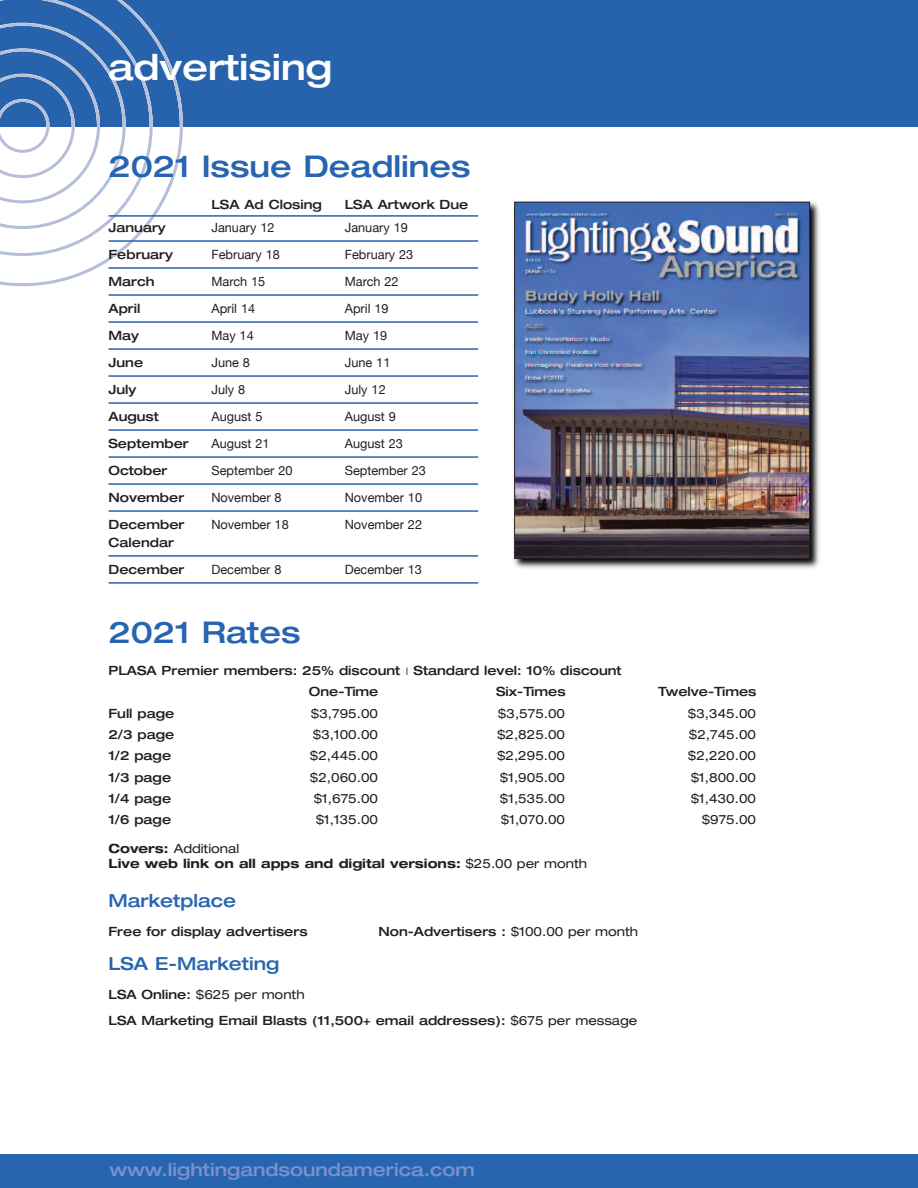
<style>
.page{position:relative;width:918px;height:1188px;background:#fff}
.page>*{position:absolute;margin:0;border:0;box-sizing:border-box;transform-origin:0 0}
.t1{font:500 expanded 36px "Helvetica Neue";color:#fff}
.t2{font:500 expanded 30px "Helvetica Neue";color:#2765b1}
.t3{font:500 expanded 18px "Helvetica Neue";color:#7c91c9}
.t4{font:500 expanded 18px "Helvetica Neue";color:#2765b1}
.t5{font:500 expanded 12.75px/27px "Helvetica Neue";color:#231f20}
.t6{font:12.75px "Helvetica Neue";color:#231f20}
.t7{font:expanded 12.75px "Helvetica Neue";color:#231f20}
.t8{font:700 expanded 12.75px/15.3px "Helvetica Neue";color:#231f20}
.s1{font-family:"Lucida Grande";font-weight:400;font-stretch:normal}
.s2{font-weight:400}
</style>
<div class="page">
<div style="left:0;top:0;width:918px;height:127px;background:#2763ac"></div>
<svg style="left:0;top:0;width:183px;height:286px"></svg>
<div style="left:0;top:1154px;width:918px;height:34px;background:#2765b1"></div>
<hr style="left:109px;top:215px;width:369px;height:2px;background:#2765b1">
<hr style="left:109px;top:240px;width:369px;height:2px;background:#2765b1">
<hr style="left:109px;top:267px;width:369px;height:2px;background:#2765b1">
<hr style="left:109px;top:294px;width:369px;height:2px;background:#2765b1">
<hr style="left:109px;top:321px;width:369px;height:2px;background:#2765b1">
<hr style="left:109px;top:348px;width:369px;height:2px;background:#2765b1">
<hr style="left:109px;top:375px;width:369px;height:2px;background:#2765b1">
<hr style="left:109px;top:402px;width:369px;height:2px;background:#2765b1">
<hr style="left:109px;top:429px;width:369px;height:2px;background:#2765b1">
<hr style="left:109px;top:456px;width:369px;height:2px;background:#2765b1">
<hr style="left:109px;top:483px;width:369px;height:2px;background:#2765b1">
<hr style="left:109px;top:510px;width:369px;height:2px;background:#2765b1">
<hr style="left:109px;top:555px;width:369px;height:2px;background:#2765b1">
<hr style="left:109px;top:582px;width:369px;height:2px;background:#2765b1">
<img style="left:513px;top:201px;width:307px;height:368px">
<img style="left:516px;top:204px;width:292px;height:353px">
<div style="left:514px;top:202px;width:296px;height:357px;border:1px solid #231f20"></div>
<h1 class="t1" style="left:108px;top:55px;width:226px">advertising</h1>
<h2 class="t2" style="left:109px;top:156px;width:363px">2021 Issue Deadlines</h2>
<p class="t5" style="left:211px;top:192px;width:112px">LSA Ad Closing</p>
<p class="t5" style="left:345px;top:192px;width:125px">LSA Artwork Due</p>
<p class="t5" style="left:109px;top:215px;width:59px">January</p>
<p class="t6" style="left:211px;top:220px;width:65px">January 12</p>
<p class="t6" style="left:345px;top:220px;width:65px">January 19</p>
<p class="t5" style="left:109px;top:242px;width:66px">February</p>
<p class="t6" style="left:211px;top:247px;width:70px">February 18</p>
<p class="t6" style="left:345px;top:247px;width:70px">February 23</p>
<p class="t5" style="left:109px;top:269px;width:48px">March</p>
<p class="t6" style="left:211px;top:274px;width:55px">March 15</p>
<p class="t6" style="left:345px;top:274px;width:55px">March 22</p>
<p class="t5" style="left:109px;top:296px;width:33px">April</p>
<p class="t6" style="left:211px;top:301px;width:45px">April 14</p>
<p class="t6" style="left:345px;top:301px;width:45px">April 19</p>
<p class="t5" style="left:109px;top:323px;width:32px">May</p>
<p class="t6" style="left:211px;top:328px;width:44px">May 14</p>
<p class="t6" style="left:345px;top:328px;width:44px">May 19</p>
<p class="t5" style="left:109px;top:350px;width:36px">June</p>
<p class="t6" style="left:211px;top:355px;width:40px">June 8</p>
<p class="t6" style="left:345px;top:355px;width:47px">June 11</p>
<p class="t5" style="left:109px;top:377px;width:29px">July</p>
<p class="t6" style="left:211px;top:382px;width:35px">July 8</p>
<p class="t6" style="left:345px;top:382px;width:42px">July 12</p>
<p class="t5" style="left:109px;top:405px;width:52px">August</p>
<p class="t6" style="left:211px;top:409px;width:53px">August 5</p>
<p class="t6" style="left:345px;top:409px;width:53px">August 9</p>
<p class="t5" style="left:109px;top:432px;width:82px">September</p>
<p class="t6" style="left:211px;top:436px;width:60px">August 21</p>
<p class="t6" style="left:345px;top:436px;width:60px">August 23</p>
<p class="t5" style="left:109px;top:459px;width:60px">October</p>
<p class="t6" style="left:211px;top:463px;width:83px">September 20</p>
<p class="t6" style="left:345px;top:463px;width:83px">September 23</p>
<p class="t5" style="left:109px;top:486px;width:77px">November</p>
<p class="t6" style="left:211px;top:490px;width:72px">November 8</p>
<p class="t6" style="left:345px;top:490px;width:79px">November 10</p>
<p class="t5" style="left:109px;top:513px;width:78px">December</p>
<p class="t6" style="left:211px;top:517px;width:79px">November 18</p>
<p class="t6" style="left:345px;top:517px;width:79px">November 22</p>
<p class="t5" style="left:109px;top:530px;width:78px">Calendar<br>December</p>
<p class="t6" style="left:211px;top:562px;width:72px">December 8</p>
<p class="t6" style="left:345px;top:562px;width:79px">December 13</p>
<h2 class="t2" style="left:109px;top:622px;width:194px">2021 Rates</h2>
<p class="t5" style="left:309px;top:661px;width:314px;line-height:21.3px;text-indent:-200px">PLASA Premier members: 25% discount <span class="s1">׀</span> Standard level: 10% discount<br>One-Time</p>
<p class="t5" style="left:496px;top:680px;width:71px">Six-Times</p>
<p class="t5" style="left:658px;top:680px;width:100px">Twelve-Times</p>
<p class="t5" style="left:109px;top:701px;width:67px">Full page</p>
<p class="t7" style="left:311px;top:709px;width:69px">$3,795.00</p>
<p class="t7" style="left:498px;top:709px;width:69px">$3,575.00</p>
<p class="t7" style="left:688px;top:709px;width:70px">$3,345.00</p>
<p class="t5" style="left:109px;top:722px;width:67px">2/3 page</p>
<p class="t7" style="left:313px;top:730px;width:67px">$3,100.00</p>
<p class="t7" style="left:497px;top:730px;width:70px">$2,825.00</p>
<p class="t7" style="left:689px;top:730px;width:69px">$2,745.00</p>
<p class="t5" style="left:109px;top:744px;width:64px">1/2 page</p>
<p class="t7" style="left:310px;top:751px;width:70px">$2,445.00</p>
<p class="t7" style="left:497px;top:751px;width:70px">$2,295.00</p>
<p class="t7" style="left:688px;top:751px;width:70px">$2,220.00</p>
<p class="t5" style="left:109px;top:765px;width:64px">1/3 page</p>
<p class="t7" style="left:310px;top:773px;width:70px">$2,060.00</p>
<p class="t7" style="left:500px;top:773px;width:67px">$1,905.00</p>
<p class="t7" style="left:691px;top:773px;width:67px">$1,800.00</p>
<p class="t5" style="left:109px;top:786px;width:64px">1/4 page</p>
<p class="t7" style="left:314px;top:794px;width:66px">$1,675.00</p>
<p class="t7" style="left:500px;top:794px;width:67px">$1,535.00</p>
<p class="t7" style="left:691px;top:794px;width:67px">$1,430.00</p>
<p class="t5" style="left:109px;top:808px;width:64px">1/6 page</p>
<p class="t7" style="left:316px;top:815px;width:64px">$1,135.00</p>
<p class="t7" style="left:501px;top:815px;width:66px">$1,070.00</p>
<p class="t7" style="left:702px;top:815px;width:56px">$975.00</p>
<p class="t8" style="left:109px;top:842px;width:480px">Covers: <span class="s2">Additional<br></span>Live web link on all apps and digital versions: <span class="s2">$25.00 per month</span></p>
<h3 class="t4" style="left:109px;top:894px;width:129px">Marketplace</h3>
<p class="t5" style="left:109px;top:919px;width:201px">Free for display advertisers</p>
<p class="t5" style="left:379px;top:919px;width:261px">Non-Advertisers : <span class="s2">$100.00 per month</span></p>
<h3 class="t4" style="left:109px;top:957px;width:172px">LSA E-Marketing</h3>
<p class="t5" style="left:109px;top:983px;width:530px;line-height:26.1px">LSA Online: <span class="s2">$625 per month<br></span>LSA Marketing Email Blasts (11,500+ email addresses): <span class="s2">$675 per message</span></p>
<h3 class="t3" style="left:110px;top:1163px;width:367px">www.lightingandsoundamerica.com</h3>
</div>
